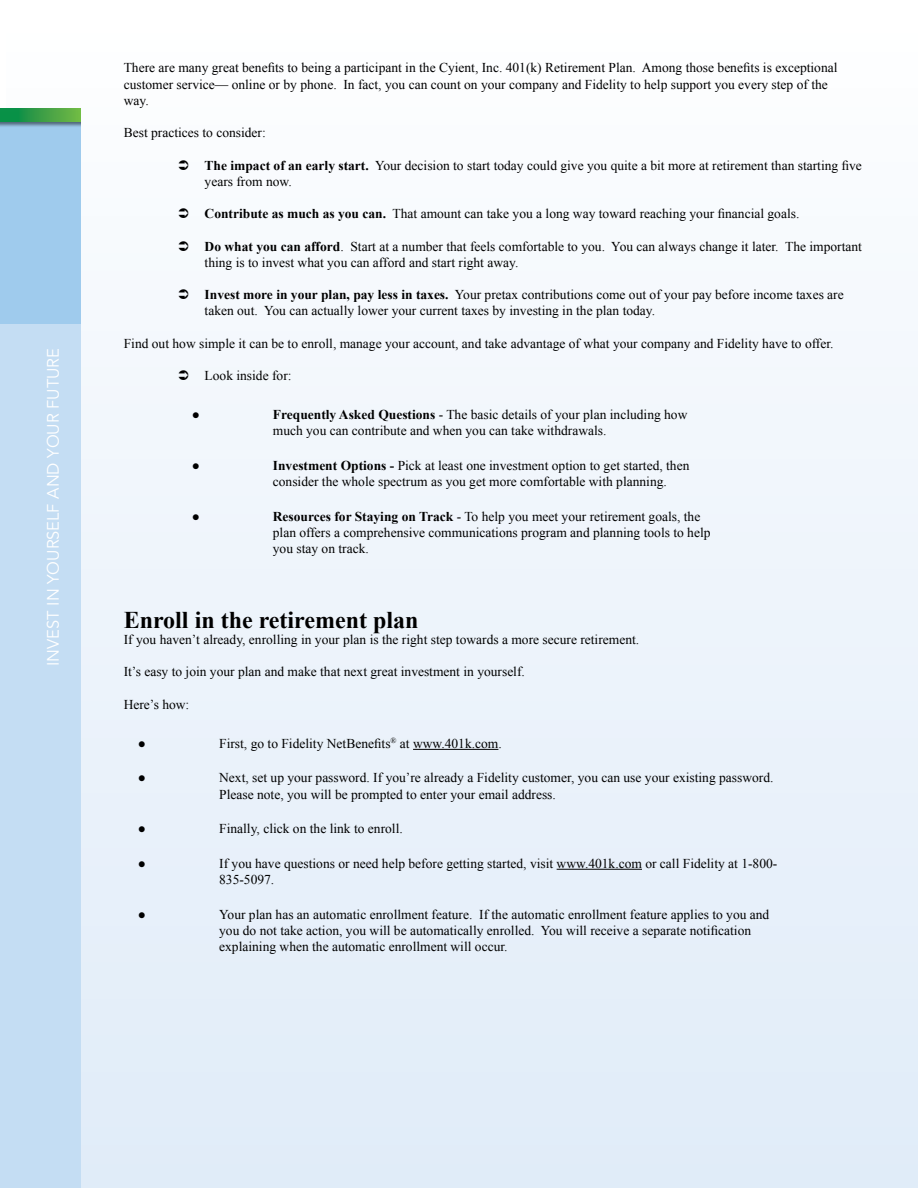
<style>
.page{position:relative;width:918px;height:1188px;background:#fff}
.page>*{position:absolute;margin:0;border:0;box-sizing:border-box;transform-origin:0 0}
.t1{font:700 24px "Times New Roman";color:#000}
.t2{font:16.5px "Avenir LT Std";color:#fff}
.t3{font:13.5px/16.2px "Times New Roman";color:#000}
.t4{font:700 13.5px "Times New Roman";color:#000}
.s1{font-weight:700}
</style>
<div class="page">
<div style="left:6px;top:0;width:912px;height:1188px;background:linear-gradient(to bottom,#fdfeff,#dfebf8)"></div>
<div style="left:0;top:108px;width:80px;height:216px;background:#9fcbed"></div>
<div style="left:0;top:324px;width:80px;height:864px;background:#c4ddf3"></div>
<div style="left:0;top:108px;width:80px;height:19px;background:#000;opacity:.5"></div>
<svg style="left:0;top:108px;width:80px;height:14px"></svg>
<hr style="left:413px;top:749px;width:85px;height:1px;background:#000">
<hr style="left:557px;top:869px;width:85px;height:1px;background:#000">
<svg style="left:179px;top:160px;width:24px;height:11px"></svg>
<svg style="left:179px;top:208px;width:24px;height:11px"></svg>
<svg style="left:179px;top:241px;width:24px;height:11px"></svg>
<svg style="left:179px;top:289px;width:24px;height:11px"></svg>
<svg style="left:179px;top:370px;width:24px;height:11px"></svg>
<p class="t2" style="left:44px;top:666px;width:320px;rotate:-90deg">INVEST IN YOURSELF AND YOUR FUTURE</p>
<p class="t3" style="left:124px;top:59px;width:715px">There are many great benefits to being a participant in the Cyient, Inc. 401(k) Retirement Plan. Among those benefits is exceptional customer service— online or by phone. In fact, you can count on your company and Fidelity to help support you every step of the way.</p>
<p class="t3" style="left:124px;top:124px;width:144px">Best practices to consider:</p>
<p class="t3" style="left:205px;top:157px;width:659px"><span class="s1">The impact of an early start.</span> Your decision to start today could give you quite a bit more at retirement than starting five years from now.</p>
<p class="t3" style="left:205px;top:205px;width:596px"><span class="s1">Contribute as much as you can.</span> That amount can take you a long way toward reaching your financial goals.</p>
<p class="t3" style="left:205px;top:238px;width:659px"><span class="s1">Do what you can afford</span>. Start at a number that feels comfortable to you. You can always change it later. The important thing is to invest what you can afford and start right away.</p>
<p class="t3" style="left:205px;top:286px;width:641px"><span class="s1">Invest more in your plan, pay less in taxes.</span> Your pretax contributions come out of your pay before income taxes are taken out. You can actually lower your current taxes by investing in the plan today.</p>
<p class="t3" style="left:124px;top:335px;width:711px">Find out how simple it can be to enroll, manage your account, and take advantage of what your company and Fidelity have to offer.</p>
<p class="t3" style="left:205px;top:367px;width:88px">Look inside for:</p>
<p class="t4" style="left:192px;top:405px;width:10px">●</p>
<p class="t3" style="left:273px;top:406px;width:416px"><span class="s1">Frequently Asked Questions</span> - The basic details of your plan including how much you can contribute and when you can take withdrawals.</p>
<p class="t4" style="left:192px;top:456px;width:10px">●</p>
<p class="t3" style="left:273px;top:457px;width:418px"><span class="s1">Investment Options -</span> Pick at least one investment option to get started, then consider the whole spectrum as you get more comfortable with planning.</p>
<p class="t4" style="left:192px;top:506px;width:10px">●</p>
<p class="t3" style="left:273px;top:508px;width:439px"><span class="s1">Resources for Staying on Track</span> - To help you meet your retirement goals, the plan offers a comprehensive communications program and planning tools to help you stay on track.</p>
<h1 class="t1" style="left:124px;top:602px;width:296px">Enroll in the retirement plan</h1>
<p class="t3" style="left:124px;top:631px;width:517px">If you haven’t already, enrolling in your plan is the right step towards a more secure retirement.</p>
<p class="t3" style="left:124px;top:663px;width:403px">It’s easy to join your plan and make that next great investment in yourself.</p>
<p class="t3" style="left:124px;top:696px;width:67px">Here’s how:</p>
<p class="t3" style="left:138px;top:735px;width:10px">●</p>
<p class="t3" style="left:219px;top:735px;width:284px">First, go to Fidelity NetBenefits<sup>®</sup> at www.401k.com.</p>
<p class="t3" style="left:138px;top:769px;width:10px">●</p>
<p class="t3" style="left:219px;top:769px;width:556px">Next, set up your password. If you’re already a Fidelity customer, you can use your existing password.<br>Please note, you will be prompted to enter your email address.</p>
<p class="t3" style="left:138px;top:820px;width:10px">●</p>
<p class="t3" style="left:219px;top:820px;width:185px">Finally, click on the link to enroll.</p>
<p class="t3" style="left:138px;top:855px;width:10px">●</p>
<p class="t3" style="left:219px;top:855px;width:560px">If you have questions or need help before getting started, visit www.401k.com or call Fidelity at 1-800-<br>835-5097.</p>
<p class="t3" style="left:138px;top:905px;width:10px">●</p>
<p class="t3" style="left:219px;top:905px;width:552px">Your plan has an automatic enrollment feature. If the automatic enrollment feature applies to you and you do not take action, you will be automatically enrolled. You will receive a separate notification explaining when the automatic enrollment will occur.</p>
</div>
